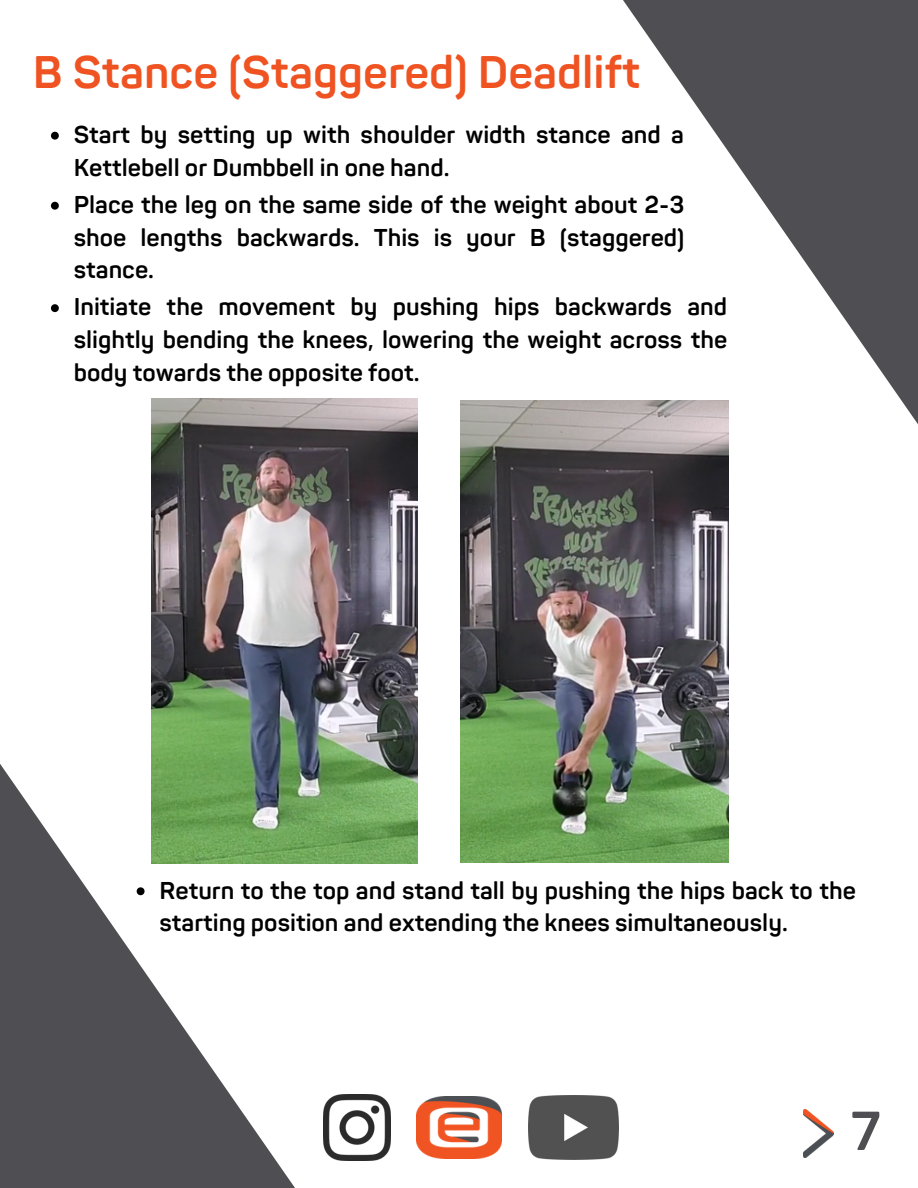
<style>
.page{position:relative;width:918px;height:1188px;background:#fff}
.page>*{position:absolute;margin:0;border:0;box-sizing:border-box;transform-origin:0 0}
.t1{font:700 54px "Panton";color:#4f4e52}
.t2{font:700 45px "Panton";color:#ef5322}
.t3{font:700 24px/32.7px "Panton";color:#000}
</style>
<div class="page">
<svg style="left:0;top:764px;width:295px;height:424px;fill:#4f4e52"></svg>
<svg style="left:623px;top:0;width:295px;height:424px;fill:#4f4e52"></svg>
<img style="left:803px;top:1110px;width:30px;height:47px">
<img style="left:324px;top:1094px;width:66px;height:66px">
<img style="left:528px;top:1095px;width:90px;height:64px">
<img style="left:417px;top:1096px;width:84px;height:62px">
<img style="left:152px;top:399px;width:265px;height:465px">
<img style="left:461px;top:400px;width:267px;height:462px">
<svg style="left:51px;top:132px;width:8px;height:8px"></svg>
<svg style="left:51px;top:304px;width:8px;height:8px"></svg>
<svg style="left:137px;top:887px;width:8px;height:8px"></svg>
<svg style="left:51px;top:202px;width:8px;height:8px"></svg>
<p class="t2" style="left:33px;top:46px;width:609px">B Stance (Staggered) Deadlift</p>
<p class="t3" style="left:74px;top:119px;width:612px">Start by setting up with shoulder width stance and a<br>Kettlebell or Dumbbell in one hand.</p>
<p class="t3" style="left:74px;top:189px;width:612px;text-align:justify">Place the leg on the same side of the weight about 2-3 shoe lengths backwards. This is your B (staggered) stance.</p>
<p class="t3" style="left:74px;top:292px;width:655px;text-align:justify">Initiate the movement by pushing hips backwards and slightly bending the knees, lowering the weight across the body towards the opposite foot.</p>
<p class="t3" style="left:159px;top:875px;width:698px">Return to the top and stand tall by pushing the hips back to the starting position and extending the knees simultaneously.</p>
<p class="t1" style="left:851px;top:1099px;width:31px">7</p>
</div>
